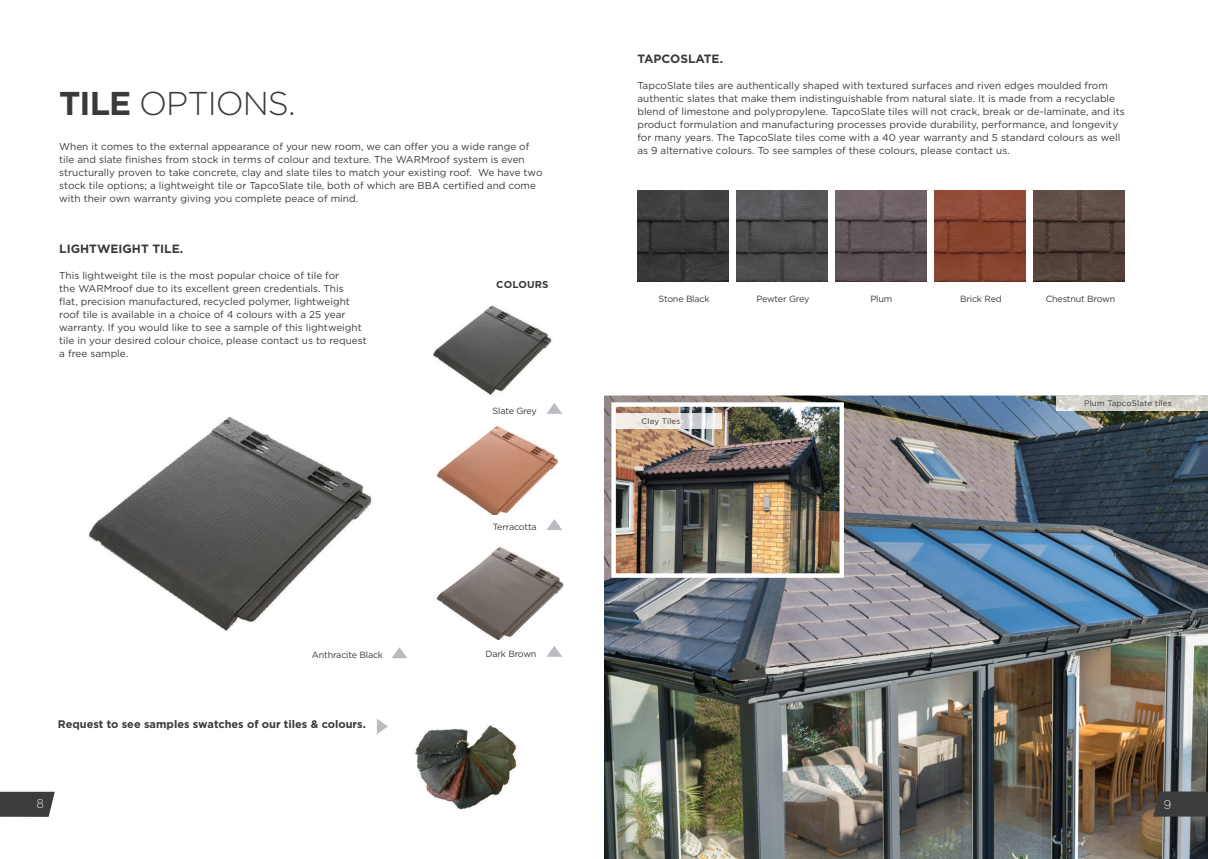
<style>
.page{position:relative;width:1208px;height:859px;background:#fff}
.page>*{position:absolute;margin:0;border:0;box-sizing:border-box;transform-origin:0 0}
.t1{font:300 33px "Gotham";letter-spacing:-.03em;color:#3a3a3a}
.t2{font:13px "Chalet Paris Nineteen Eighty";color:#fff}
.t3{font:700 12px "Gotham";color:#3a3a3a}
.t4{font:700 11px "Gotham";color:#3a3a3a}
.t5{font:10px/13px "Gotham";color:#3a3a3a}
.t6{font:700 10px "Gotham";letter-spacing:.02em;color:#3a3a3a}
.t7{font:9px "Gotham";letter-spacing:-.02em;color:#3a3a3a}
.t8{font:8px "Gotham";letter-spacing:.02em;color:#3a3a3a}
.s1{font-weight:700}
</style>
<div class="page">
<img style="left:604px;top:396px;width:604px;height:463px">
<svg style="left:0;top:792px;width:55px;height:25px"></svg>
<svg style="left:1153px;top:791px;width:55px;height:25px"></svg>
<img style="left:436px;top:546px;width:127px;height:94px">
<img style="left:433px;top:305px;width:119px;height:90px">
<img style="left:436px;top:425px;width:123px;height:89px">
<img style="left:88px;top:416px;width:284px;height:215px">
<svg style="left:392px;top:647px;width:15px;height:11px"></svg>
<svg style="left:377px;top:719px;width:11px;height:15px"></svg>
<svg style="left:546px;top:403px;width:16px;height:11px"></svg>
<svg style="left:546px;top:519px;width:16px;height:11px"></svg>
<svg style="left:546px;top:646px;width:16px;height:11px"></svg>
<img style="left:637px;top:190px;width:92px;height:92px">
<img style="left:736px;top:190px;width:92px;height:92px">
<img style="left:835px;top:190px;width:92px;height:92px">
<img style="left:934px;top:190px;width:92px;height:92px">
<img style="left:1033px;top:190px;width:91px;height:92px">
<img style="left:1056px;top:396px;width:152px;height:14px">
<img style="left:415px;top:724px;width:102px;height:86px">
<img style="left:611px;top:403px;width:232px;height:175px">
<h1 class="t1" style="left:59px;top:82px;width:238px"><span class="s1">TILE</span> OPTIONS.</h1>
<p class="t5" style="left:59px;top:139px;width:485px">When it comes to the external appearance of your new room, we can offer you a wide range of tile and slate finishes from stock in terms of colour and texture. The WARMroof system is even structurally proven to take concrete, clay and slate tiles to match your existing roof. We have two stock tile options; a lightweight tile or Tap coSlate tile, both of which are BBA certified and come with their own warranty giving you complete peace of mind.</p>
<p class="t3" style="left:59px;top:240px;width:125px">LIGHTWEIGHT TILE.</p>
<p class="t5" style="left:59px;top:268px;width:309px">This lightweight tile is the most popular choice of tile for<br>the WARMroof due to its excellent green credentials. This<br>flat, precision manufactured, recycled polymer, lightweight roof tile is available in a choice of 4 colours with a 25 year warranty. If you would like to see a sample of this lightweight tile in your desired colour choice, please contact us to request a free sample.</p>
<p class="t7" style="left:312px;top:649px;width:73px">Anthracite Black</p>
<p class="t4" style="left:58px;top:717px;width:309px">Request to see samples swatches of our tiles &amp; colours.</p>
<p class="t6" style="left:496px;top:277px;width:54px">COLOURS</p>
<p class="t7" style="left:492px;top:405px;width:46px">Slate Grey</p>
<p class="t7" style="left:493px;top:521px;width:45px">Terracotta</p>
<p class="t7" style="left:485px;top:648px;width:52px">Dark Brown</p>
<p class="t3" style="left:637px;top:51px;width:87px">TAPCOSLATE.</p>
<p class="t5" style="left:637px;top:79px;width:489px">TapcoSlate tiles are authentically shaped with textured surfaces and riven edges moulded from authentic slates that make them indistinguishable from natural slate. It is made from a recyclable blend of limestone and polypropylene. TapcoSlate tiles will not crack, break or de-laminate, and its product formulation and manufacturing processes provide durability, performance, and longevity for many years. The TapcoSlate tiles come with a 40 year warranty and 5 standard colours as well as 9 alternative colours. To see samples of these colours, please contact us.</p>
<p class="t7" style="left:658px;top:293px;width:53px">Stone Black</p>
<p class="t7" style="left:756px;top:293px;width:55px">Pewter Grey</p>
<p class="t7" style="left:870px;top:293px;width:23px">Plum</p>
<p class="t7" style="left:960px;top:293px;width:43px">Brick Red</p>
<p class="t7" style="left:1045px;top:293px;width:71px">Chestnut Brown</p>
<p class="t8" style="left:641px;top:416px;width:40px">Clay Tiles</p>
<p class="t8" style="left:1084px;top:398px;width:89px">Plum TapcoSlate tiles</p>
<h2 class="t2" style="left:37px;top:796px;width:8px">8</h2>
<h2 class="t2" style="left:1164px;top:797px;width:8px">9</h2>
</div>
